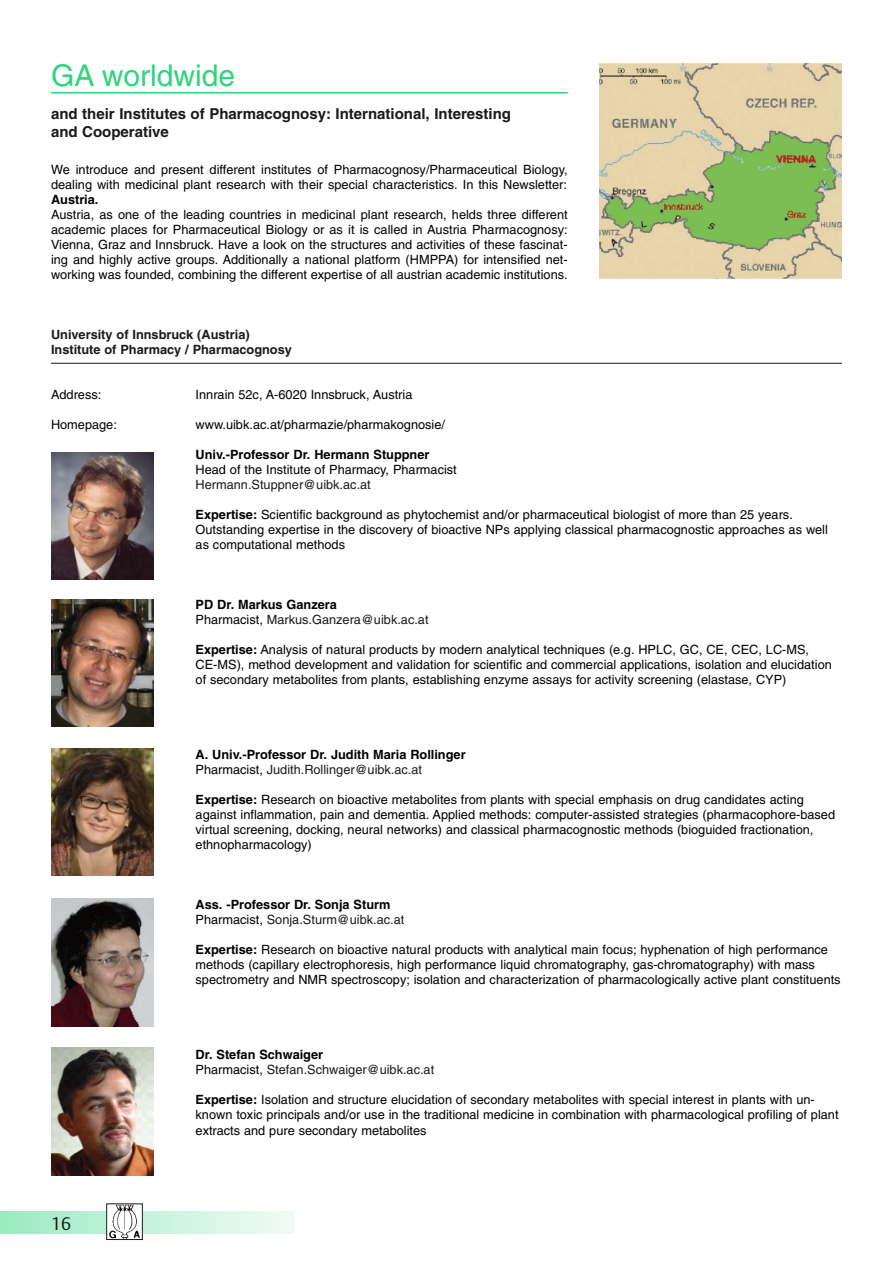
<style>
.page{position:relative;width:893px;height:1263px;background:#fff}
.page>*{position:absolute;margin:0;border:0;box-sizing:border-box;transform-origin:0 0}
.t1{font:30px "Helvetica";color:#2fd47b}
.t2{font:18px "Thieme Argo One";color:#1b1a1b}
.t3{font:700 15px/18px "Helvetica";color:#1b1a1b}
.t4{font:12.75px/15px "Helvetica";color:#000}
.t5{font:700 12.75px/15px "Helvetica";color:#000}
.t6{font:12.75px/15px "Helvetica";color:#1b1a1b}
.t7{font:700 12.75px/15px "Helvetica";color:#1b1a1b}
.s1{font-weight:700}
.s2{font-weight:700;color:#000}
.s3{color:#000}
.s4{font-weight:400}
.s5{font-weight:400;color:#1b1a1b}
</style>
<div class="page">
<svg style="left:0;top:1212px;width:293px;height:21px"></svg>
<img style="left:108px;top:1205px;width:33px;height:33px">
<div style="left:106px;top:1203px;width:37px;height:37px;border:1px solid #1b1a1b"></div>
<hr style="left:51px;top:363px;width:791px;height:1px;background:#1b1a1b">
<hr style="left:51px;top:92px;width:517px;height:2px;background:#2fd47b">
<img style="left:600px;top:64px;width:242px;height:214px">
<img style="left:51px;top:452px;width:102px;height:128px">
<img style="left:51px;top:599px;width:102px;height:128px">
<img style="left:51px;top:748px;width:102px;height:128px">
<img style="left:51px;top:898px;width:102px;height:128px">
<img style="left:51px;top:1048px;width:102px;height:127px">
<h1 class="t1" style="left:51px;top:64px;width:186px">GA worldwide</h1>
<p class="t3" style="left:51px;top:106px;width:461px">and their Institutes of Pharmacognosy: International, Interesting and Cooperative</p>
<p class="t4" style="left:51px;top:163px;width:518px">We introduce and present different institutes of Pharmacognosy/Pharmaceutical Biology, dealing with medicinal plant research with their special characteristics. In this Newsletter:</p>
<p class="t5" style="left:51px;top:193px;width:49px">Austria.</p>
<p class="t4" style="left:51px;top:208px;width:518px;text-align:justify">Austria, as one of the leading countries in medicinal plant research, helds three different academic places for Pharmaceutical Biology or as it is called in Austria Pharmacognosy:<br>Vienna, Graz and Innsbruck. Have a look on the structures and activities of these fascinat&shy;ing and highly active groups. Additionally a national platform (HMPPA) for intensified net&shy;working was founded, combining the different expertise of all austrian academic institutions.</p>
<p class="t7" style="left:51px;top:329px;width:242px">University of Innsbruck (Austria)<br>Institute of Pharmacy / Pharmacognosy</p>
<p class="t4" style="left:51px;top:389px;width:52px">Address:</p>
<p class="t4" style="left:196px;top:389px;width:218px">Innrain 52c, A-6020 Innsbruck, Austria</p>
<p class="t4" style="left:51px;top:419px;width:67px">Homepage:</p>
<p class="t4" style="left:196px;top:419px;width:251px">www.uibk.ac.at/pharmazie/pharmakognosie/</p>
<p class="t5" style="left:196px;top:449px;width:235px">Univ.-Professor Dr. Hermann Stuppner</p>
<p class="t4" style="left:196px;top:464px;width:263px">Head of the Institute of Pharmacy, Pharmacist</p>
<p class="t6" style="left:196px;top:479px;width:177px">Hermann.Stuppner@uibk.ac.at</p>
<p class="t4" style="left:196px;top:509px;width:634px"><span class="s1">Expertise:</span> Scientific background as phytochemist and/or pharmaceutical biologist of more than 25 years.<br>Outstanding expertise in the discovery of bioactive NPs applying classical pharmacognostic approaches as well as computational methods</p>
<p class="t6" style="left:196px;top:599px;width:234px"><span class="s2">PD Dr. Markus Ganzera<br></span><span class="s3">Pharmacist,</span> Markus.Ganzera@uibk.ac.at</p>
<p class="t4" style="left:196px;top:644px;width:638px"><span class="s1">Expertise:</span> Analysis of natural products by modern analytical techniques (e.g. HPLC, GC, CE, CEC, LC-MS,<br>CE-MS), method development and validation for scientific and commercial applications, isolation and elucidation of secondary metabolites from plants, establishing enzyme assays for activity screening (elastase, CYP)</p>
<p class="t5" style="left:196px;top:749px;width:271px">A. Univ.-Professor Dr. Judith Maria Rollinger<br><span class="s4">Pharmacist,</span> <span class="s5">Judith.Rollinger@uibk.ac.at</span></p>
<p class="t4" style="left:196px;top:794px;width:641px"><span class="s1">Expertise:</span> Research on bioactive metabolites from plants with special emphasis on drug candidates acting against inflammation, pain and dementia. Applied methods: computer-assisted strategies (pharmacophore-based virtual screening, docking, neural networks) and classical pharmacognostic methods (bioguided fractionation, ethnopharmacology)</p>
<p class="t5" style="left:196px;top:899px;width:210px">Ass. -Professor Dr. Sonja Sturm<br><span class="s4">Pharmacist,</span> <span class="s5">Sonja.Sturm@uibk.ac.at</span></p>
<p class="t4" style="left:196px;top:944px;width:647px"><span class="s1">Expertise:</span> Research on bioactive natural products with analytical main focus; hyphenation of high performance methods (capillary electrophoresis, high performance liquid chromatography, gas-chromatography) with mass spectrometry and NMR spectroscopy; isolation and characterization of pharmacologically active plant constituents</p>
<h2 class="t2" style="left:51px;top:1213px;width:22px">16</h2>
<p class="t6" style="left:196px;top:1049px;width:240px"><span class="s2">Dr. Stefan Schwaiger<br></span><span class="s3">Pharmacist,</span> Stefan.Schwaiger@uibk.ac.at</p>
<p class="t4" style="left:196px;top:1094px;width:644px"><span class="s1">Expertise:</span> Isolation and structure elucidation of secondary metabolites with special interest in plants with un&shy;known toxic principals and/or use in the traditional medicine in combination with pharmacological profiling of plant extracts and pure secondary metabolites</p>
</div>
